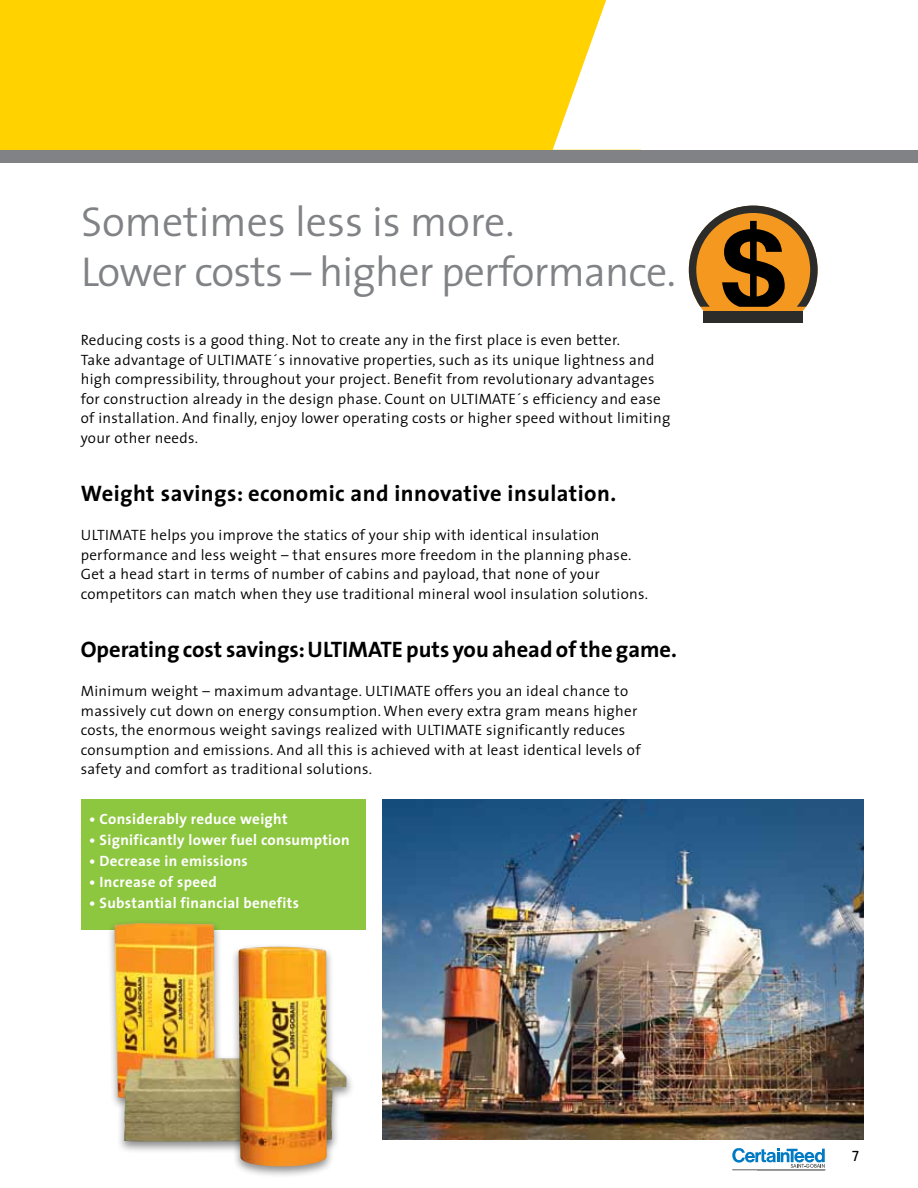
<style>
.page{position:relative;width:918px;height:1188px;background:#fff}
.page>*{position:absolute;margin:0;border:0;box-sizing:border-box;transform-origin:0 0}
.t1{font:300 42px/50.4px "The Sans";letter-spacing:-.02em;color:#808285}
.t2{font:700 22.5px "The Sans";color:#000}
.t3{font:700 22.5px "The Sans";letter-spacing:.02em;color:#000}
.t4{font:300 15px/19.5px "The Sans";letter-spacing:.02em;color:#000}
.t5{font:700 15px "The Sans";letter-spacing:.02em;color:#fff}
.t6{font:15px "The Sans Caps";color:#000}
</style>
<div class="page">
<hr style="left:757px;top:1170px;width:68px;height:1px;background:#6d6e71">
<div style="left:0;top:0;width:641px;height:155px;background:#ffd200"></div>
<svg style="left:553px;top:0;width:88px;height:150px;fill:#fff"></svg>
<div style="left:0;top:150px;width:918px;height:12px;background:#808285"></div>
<svg style="left:732px;top:1148px;width:93px;height:20px"></svg>
<hr style="left:732px;top:1169px;width:93px;height:1px;background:#5f6062">
<div style="left:81px;top:800px;width:285px;height:130px;background:#8dc63f"></div>
<img style="left:383px;top:800px;width:481px;height:340px">
<div style="left:106px;top:919px;width:249px;height:235px;background:#000;opacity:.45"></div>
<img style="left:115px;top:923px;width:232px;height:219px">
<div style="left:230px;top:943px;width:105px;height:236px;background:#000;opacity:.45"></div>
<img style="left:238px;top:947px;width:89px;height:220px">
<div style="left:704px;top:311px;width:99px;height:12px;background:#2c2c2a"></div>
<svg style="left:689px;top:206px;width:129px;height:116px"></svg>
<h1 class="t1" style="left:81px;top:195px;width:596px">Sometimes less is more.<br>Lower costs – higher performance.</h1>
<p class="t4" style="left:81px;top:330px;width:591px">Reducing costs is a good thing. Not to create any in the first place is even better.<br>Take advantage of ULTIMATE´s innovative properties, such as its unique lightness and high compressibility, throughout your project. Benefit from revolutionary advantages for construction already in the design phase. Count on ULTIMATE´s efficiency and ease of installation. And finally, enjoy lower operating costs or higher speed without limiting your other needs.</p>
<h2 class="t3" style="left:81px;top:475px;width:537px">Weight savings: economic and innovative insulation.</h2>
<p class="t4" style="left:81px;top:525px;width:569px">ULTIMATE helps you improve the statics of your ship with identical insulation performance and less weight – that ensures more freedom in the planning phase.<br>Get a head start in terms of number of cabins and payload, that none of your competitors can match when they use traditional mineral wool insulation solutions.</p>
<h2 class="t2" style="left:81px;top:631px;width:598px">Operating cost savings: ULTIMATE puts you ahead of the game.</h2>
<p class="t4" style="left:81px;top:681px;width:561px">Minimum weight – maximum advantage. ULTIMATE offers you an ideal chance to massively cut down on energy consumption. When every extra gram means higher costs, the enormous weight savings realized with ULTIMATE significantly reduces consumption and emissions. And all this is achieved with at least identical levels of safety and comfort as traditional solutions.</p>
<p class="t5" style="left:89px;top:806px;width:200px">• Considerably reduce weight</p>
<p class="t5" style="left:89px;top:827px;width:262px">• Significantly lower fuel consumption</p>
<p class="t5" style="left:89px;top:848px;width:160px">• Decrease in emissions</p>
<p class="t5" style="left:89px;top:869px;width:129px">• Increase of speed</p>
<p class="t5" style="left:89px;top:890px;width:211px">• Substantial financial benefits</p>
<p class="t6" style="left:852px;top:1143px;width:8px">7</p>
</div>
